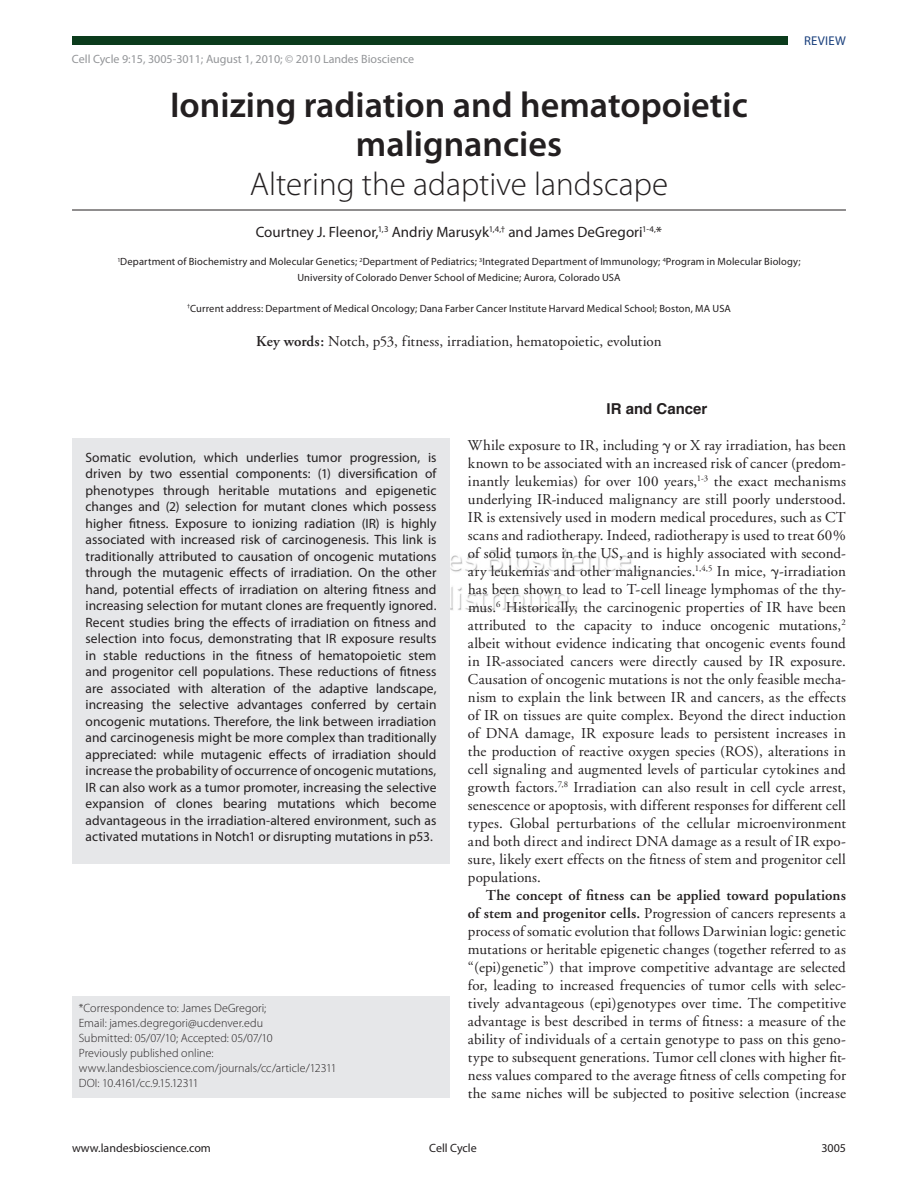
<style>
.page{position:relative;width:918px;height:1188px;background:#fff}
.page>*{position:absolute;margin:0;border:0;box-sizing:border-box;transform-origin:0 0}
.t1{font:600 36px/39px "Myriad Pro";color:#231f20;text-align:center}
.t2{font:300 33px "Myriad Pro";color:#231f20}
.t3{font:15px/18px "Adobe Garamond";letter-spacing:.005em;color:#231f20;text-align:justify}
.t4{font:15px "Myriad Pro";color:#231f20}
.t5{font:700 15px "Helvetica";color:#231f20}
.t6{font:13.5px/16.5px "Myriad Pro";color:#231f20;text-align:justify}
.t7{font:12.75px "Myriad Pro";color:#193f7c}
.t8{font:300 12px/15px "Myriad Pro";letter-spacing:.005em;color:#231f20}
.t9{font:12px "Myriad Pro";color:#939598}
.t10{font:12px "Myriad Pro";color:#231f20}
.t11{font:10.5px/15px "Myriad Pro";letter-spacing:.015em;color:#231f20;text-align:center}
.s1{font-weight:600}
.s2{font-family:"Universal Std Greekw Math Pi"}
</style>
<div class="page">
<img style="left:450px;top:549px;width:190px;height:62px">
<div style="left:72px;top:36px;width:715px;height:8px;background:#0b3b1c"></div>
<div style="left:72px;top:996px;width:378px;height:102px;background:#e6e7e9"></div>
<div style="left:72px;top:438px;width:378px;height:426px;background:#e6e7e9"></div>
<hr style="left:72px;top:210px;width:774px;height:1px;background:#231f20">
<p class="t9" style="left:72px;top:52px;width:344px">Cell Cycle 9:15, 3005-3011; August 1, 2010; © 2010 Landes Bioscience</p>
<p class="t7" style="left:804px;top:32px;width:8px">REVIEW</p>
<h1 class="t1" style="left:170px;top:85px;width:579px">Ionizing radiation and hematopoietic malignancies</h1>
<h2 class="t2" style="left:250px;top:164px;width:420px">Altering the adaptive landscape</h2>
<p class="t4" style="left:256px;top:223px;width:408px">Courtney J. Fleenor,<sup>1,3</sup> Andriy Marusyk<sup>1,4,†</sup> and James DeGregori<sup>1-4,</sup>*</p>
<p class="t11" style="left:117px;top:254px;width:685px"><sup>1</sup>Department of Biochemistry and Molecular Genetics; <sup>2</sup>Department of Pediatrics; <sup>3</sup>Integrated Department of Immunology; <sup>4</sup>Program in Molecular Biology;<br>University of Colorado Denver School of Medicine; Aurora, Colorado USA</p>
<p class="t11" style="left:187px;top:301px;width:545px"><sup>†</sup>Current address: Department of Medical Oncology; Dana Farber Cancer Institute Harvard Medical School; Boston, MA USA</p>
<p class="t3" style="left:256px;top:333px;width:407px"><span class="s1">Key words:</span> Notch, p53, fitness, irradiation, hematopoietic, evolution</p>
<p class="t6" style="left:86px;top:449px;width:353px">Somatic evolution, which underlies tumor progression, is driven by two essential components: (1) diversification of phenotypes through heritable mutations and epigenetic changes and (2) selection for mutant clones which possess higher fitness. Exposure to ionizing radiation (IR ) is highly associated with increased risk of carcinogenesis. This link is traditionally attributed to causation of oncogenic mutations through the mutagenic effects of irradiation. On the other hand, potential effects of irradiation on altering fitness and increasing selection for mutant clones are frequently ignored.<br>Recent studies bring the effects of irradiation on fitness and selection into focus, demonstrating that IR exposure results in stable reductions in the fitness of hematopoietic stem and progenitor cell populations. These reductions of fitness are associated with alteration of the adaptive landscape, increasing the selective advantages conferred by certain oncogenic mutations. Therefore, the link between irradiation and carcinogenesis might be more complex than traditionally appreciated: while mutagenic effects of irradiation should increase the probability of occurrence of oncogenic mutations, IR can also work as a tumor promoter, increasing the selective expansion of clones bearing mutations which become advantageous in the irradiation-altered environment, such as activated mutations in Notch1 or disrupting mutations in p53.</p>
<p class="t8" style="left:79px;top:1001px;width:259px">*Correspondence to: James DeGregori;<br>Email: james.degregori@ucdenver.edu<br>Submitted: 05/07/10; Accepted: 05/07/10<br>Previously published online: www.landesbioscience.com/journals/cc/article/12311<br>DOI: 10.4161/cc.9.15.12311</p>
<p class="t5" style="left:607px;top:397px;width:102px">IR and Cancer</p>
<p class="t3" style="left:468px;top:437px;width:379px">While exposure to IR, including <span class="s2">γ</span> or X ray irradiation, has been known to be associated with an increased risk of cancer (predom&shy;inantly leukemias) for over 100 years,<sup>1-3</sup> the exact mechanisms underlying IR-induced malignancy are still poorly understood.<br>IR is extensively used in modern medical procedures, such as CT scans and radiotherapy. Indeed, radiotherapy is used to treat 60% of solid tumors in the US, and is highly associated with second&shy;ary leukemias and other malignancies.<sup>1,4,5</sup> In mice, <span class="s2">γ</span>-irradiation has been shown to lead to T-cell lineage lymphomas of the thy&shy;mus.<sup>6</sup> Historically, the carcinogenic properties of IR have been attributed to the capacity to induce oncogenic mutations,<sup>2 </sup>albeit without evidence indicating that oncogenic events found in IR-associated cancers were directly caused by IR exposure.<br>Causation of oncogenic mutations is not the only feasible mecha&shy;nism to explain the link between IR and cancers, as the effects of IR on tissues are quite complex. Beyond the direct induction of DNA damage, IR exposure leads to persistent increases in the production of reactive oxygen species (ROS), alterations in cell signaling and augmented levels of particular cytokines and growth factors.<sup>7,8</sup> Irradiation can also result in cell cycle arrest, senescence or apoptosis, with different responses for different cell types. Global perturbations of the cellular microenvironment and both direct and indirect DNA damage as a result of IR expo&shy;sure, likely exert effects on the fitness of stem and progenitor cell populations.</p>
<p class="t3" style="left:468px;top:887px;width:379px;text-indent:18px"><span class="s1">The concept of fitness can be applied toward populations of stem and progenitor cells.</span> Progression of cancers represents a process of somatic evolution that follows Darwinian logic: genetic mutations or heritable epigenetic changes (together referred to as “(epi)genetic”) that improve competitive advantage are selected for, leading to increased frequencies of tumor cells with selec&shy;tively advantageous (epi)genotypes over time. The competitive advantage is best described in terms of fitness: a measure of the ability of individuals of a certain genotype to pass on this geno&shy;type to subsequent generations. Tumor cell clones with higher fit&shy;ness values compared to the average fitness of cells competing for the same niches will be subjected to positive selection (increase</p>
<p class="t10" style="left:72px;top:1141px;width:140px">www.landesbioscience.com</p>
<p class="t10" style="left:429px;top:1141px;width:49px">Cell Cycle</p>
<p class="t10" style="left:821px;top:1141px;width:26px">3005</p>
</div>
